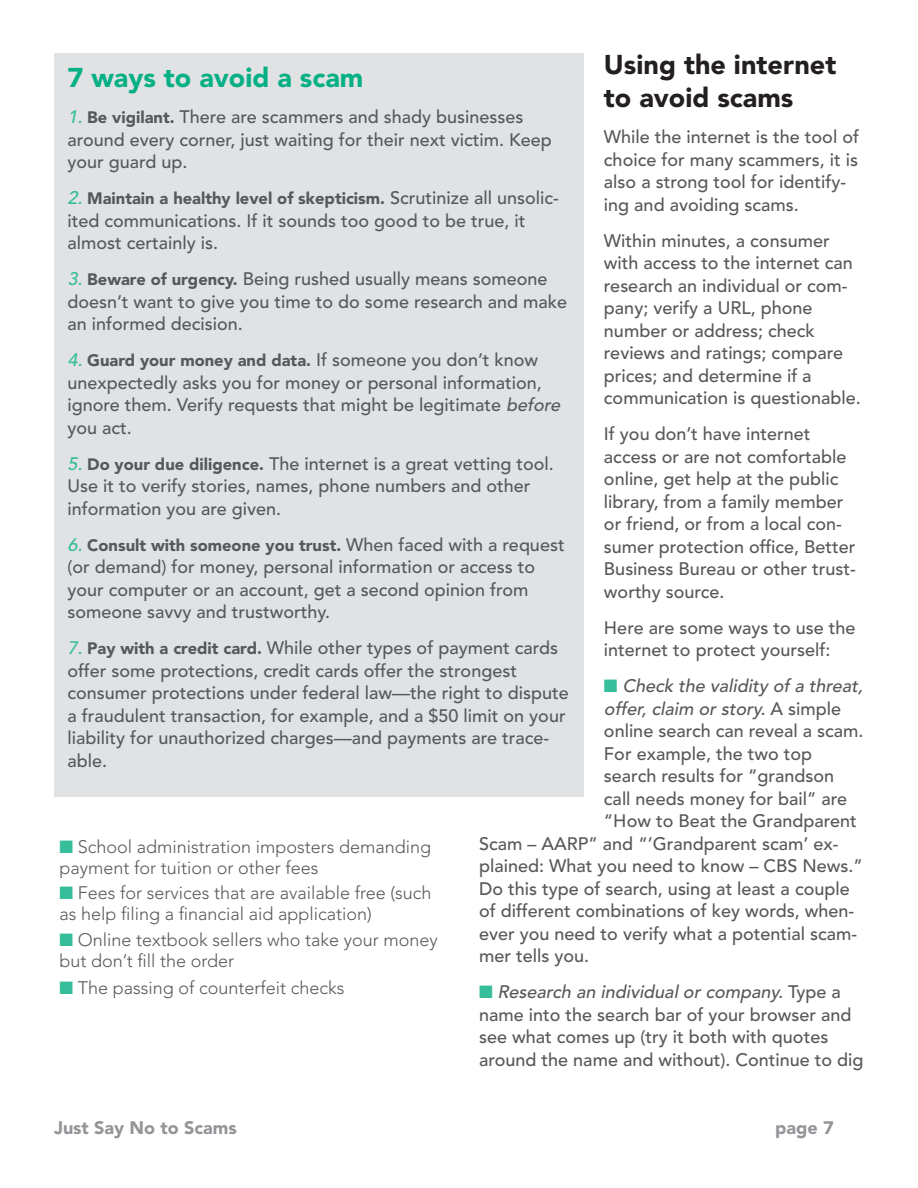
<style>
.page{position:relative;width:918px;height:1188px;background:#fff}
.page>*{position:absolute;margin:0;border:0;box-sizing:border-box;transform-origin:0 0}
.Subheads{font:900 27px/33px "Avenir LT Std";color:#231f20}
.Subheads-2{font:900 27px "Avenir LT Std";color:#05b085}
.Text{font:500 18px/22.5px "Avenir LT Std";color:#57585a}
.Bullets2{font:300 18px/21px "Avenir LT Std";color:#57585a}
.Text-2{font:italic 500 18px "Avenir LT Std";color:#57585a}
.t1{font:900 18px "Avenir LT Std";color:#939598}
.Text-3{font:900 16.5px "Avenir LT Std";color:#57585a}
.s1{color:#36bd99}
.s2{font-style:normal}
.s3{font-style:italic}
.s4{font-style:italic;color:#36bd99}
.s5{font-weight:900;font-size:16.5px}
.s6{font-weight:500;font-style:italic;font-size:18px;color:#36bd99}
.s7{font-weight:500;font-size:18px}
</style>
<div class="page">
<div style="left:54px;top:53px;width:530px;height:744px;background:#e1e2e4"></div>
<p class="Subheads" style="left:604px;top:48px;width:234px">Using the internet to avoid scams</p>
<p class="Text" style="left:604px;top:126px;width:257px">While the internet is the tool of choice for many scammers, it is also a strong tool for identify&shy;ing and avoiding scams.</p>
<p class="Text" style="left:604px;top:230px;width:258px">Within minutes, a consumer with access to the internet can research an individual or com&shy;pany; verify a URL, phone number or address; check reviews and ratings; compare prices; and determine if a communication is questionable.</p>
<p class="Text" style="left:604px;top:423px;width:253px">If you don’t have internet access or are not comfortable online, get help at the public library, from a family member or friend, or from a local con&shy;sumer protection office, Better<br>Business Bureau or other trust&shy;worthy source.</p>
<p class="Text" style="left:604px;top:617px;width:253px">Here are some ways to use the internet to protect yourself:</p>
<p class="Text-2" style="left:604px;top:676px;width:264px"><span class="s1">■</span> Check the validity of a threat,</p>
<p class="Text-2" style="left:604px;top:698px;width:239px">offer, claim or story. <span class="s2">A s i m p l e</span></p>
<p class="Text" style="left:604px;top:720px;width:261px">online search can reveal a scam.</p>
<p class="Text" style="left:604px;top:743px;width:210px">For example, the two top</p>
<p class="Text" style="left:604px;top:765px;width:232px">search results for “grandson</p>
<p class="Text" style="left:604px;top:788px;width:245px">call needs money for bail” are</p>
<p class="Text" style="left:604px;top:810px;width:254px">“How to Beat the Grandparent</p>
<p class="Text" style="left:479px;top:833px;width:361px">Scam – AARP” and “’Grandparent scam’ ex-</p>
<p class="Text" style="left:479px;top:855px;width:385px">plained: What you need to know – CBS News.”</p>
<p class="Text" style="left:479px;top:878px;width:372px">Do this type of search, using at least a couple</p>
<p class="Text" style="left:479px;top:900px;width:376px">of different combinations of key words, when-</p>
<p class="Text" style="left:479px;top:923px;width:379px">ever you need to verify what a potential scam-</p>
<p class="Text" style="left:479px;top:945px;width:112px">mer tells you.</p>
<p class="Text" style="left:479px;top:981px;width:386px"><span class="s1">■</span> <span class="s3">Research an individual or company.</span> Ty p e a name into the search bar of your browser and see what comes up (try it both with quotes around the name and without). Continue to dig</p>
<p class="Subheads-2" style="left:68px;top:62px;width:297px">7 ways to avoid a scam</p>
<p class="Text" style="left:68px;top:106px;width:486px"><span class="s4">1.</span><span class="s5">Be vigilant.</span> There are scammers and shady businesses around every corner, just waiting for their next victim. Keep your guard up.</p>
<p class="Text-3" style="left:68px;top:189px;width:493px"><span class="s6">2.</span>Maintain a healthy level of skepticism. <span class="s7">Scrutinize all unsolic-</span></p>
<p class="Text" style="left:68px;top:210px;width:459px">ited communications. If it sounds too good to be true, it almost certainly is.</p>
<p class="Text" style="left:68px;top:268px;width:501px"><span class="s4">3.</span><span class="s5">Beware of urgency.</span> Being rushed usually means someone doesn’t want to give you time to do some research and make an informed decision.</p>
<p class="Text-3" style="left:68px;top:351px;width:472px"><span class="s6">4.</span>Guard your money and data. <span class="s7">If someone you don’t know</span></p>
<p class="Text" style="left:68px;top:372px;width:498px">unexpectedly asks you for money or personal information, ignore them. Verify requests that might be legitimate <span class="s3">before </span>you act.</p>
<p class="Text" style="left:68px;top:453px;width:488px"><span class="s4">5.</span><span class="s5">Do your due diligence.</span> The internet is a great vetting tool.<br>Use it to verify stories, names, phone numbers and other information you are given.</p>
<p class="Text-3" style="left:68px;top:535px;width:499px"><span class="s6">6.</span>Consult with someone you trust. <span class="s7">When faced with a request</span></p>
<p class="Text" style="left:68px;top:556px;width:469px">(or demand) for money, personal information or access to your computer or an account, get a second opinion from someone savvy and trustworthy.</p>
<p class="Text" style="left:68px;top:637px;width:503px"><span class="s4">7.</span><span class="s5">Pay with a credit card.</span> While other types of payment cards offer some protections, credit cards offer the strongest consumer protections under federal law—the right to dispute a fraudulent transaction, for example, and a $50 limit on your liability for unauthorized charges—and payments are trace&shy;able.</p>
<p class="Bullets2" style="left:59px;top:836px;width:373px"><span class="s1">■</span> School administration imposters demanding payment for tuition or other fees</p>
<p class="Bullets2" style="left:59px;top:883px;width:374px"><span class="s1">■</span> Fees for services that are available free (such as help filing a financial aid application)</p>
<p class="Bullets2" style="left:59px;top:929px;width:380px"><span class="s1">■</span> Online textbook sellers who take your money but don’t fill the order</p>
<p class="Bullets2" style="left:59px;top:977px;width:287px"><span class="s1">■</span> The passing of counterfeit checks</p>
<p class="t1" style="left:54px;top:1116px;width:184px">Just Say No to Scams</p>
<p class="t1" style="left:775px;top:1116px;width:60px">page 7</p>
</div>
